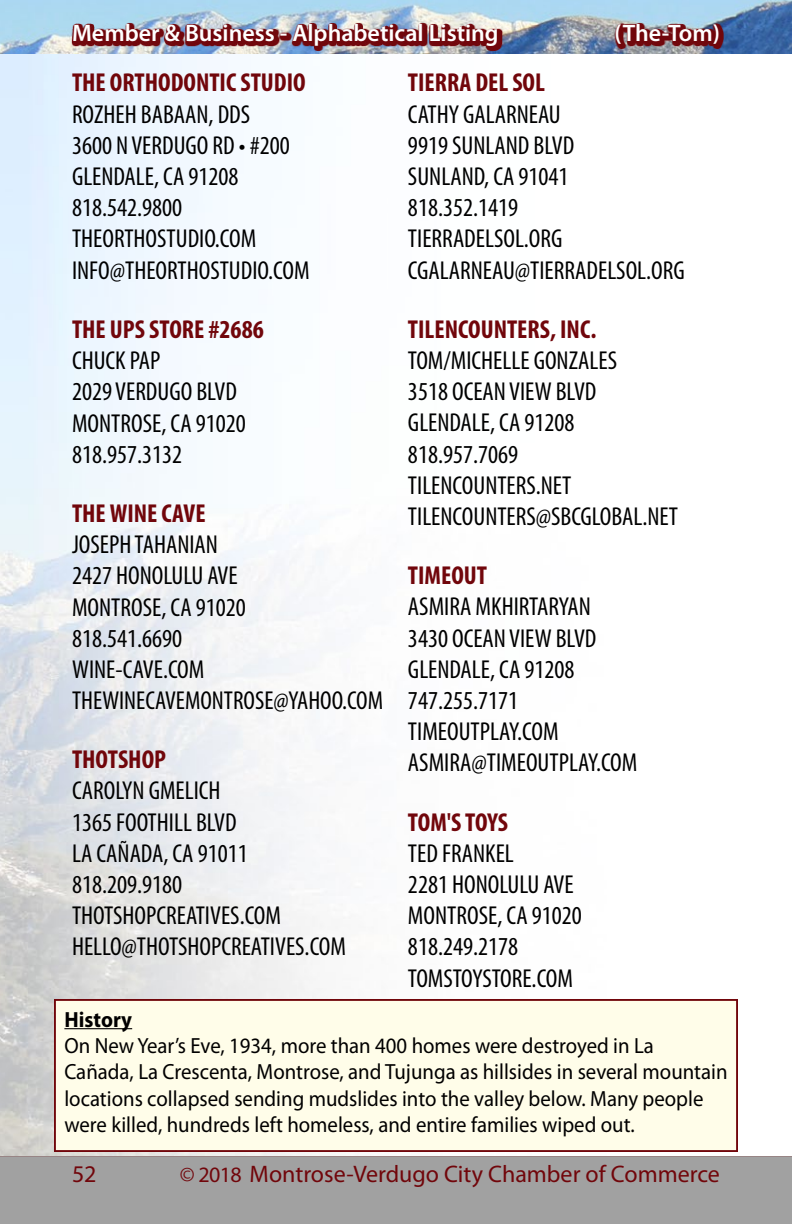
<style>
.page{position:relative;width:792px;height:1224px;background:#fff}
.page>*{position:absolute;margin:0;border:0;box-sizing:border-box;transform-origin:0 0}
.t1{font:condensed 26px/31.2px "Myriad Pro";color:#000}
.t2{font:24px "Myriad Pro";color:#71060b}
.t3{font:600 24px "Myriad Pro";color:#fff}
.t4{font:22px/26.4px "Myriad Pro";color:#000;scale:.95 1}
.s1{font-weight:700;color:#71060b}
.s2{font-weight:700}
.s3{font-size:22px}
</style>
<div class="page">
<div style="left:0;top:1155px;width:792px;height:69px;background:#a1a1a1"></div>
<img style="left:0;top:0;width:792px;height:54px">
<img style="left:71px;top:22px;width:653px;height:30px">
<div style="left:55px;top:1000px;width:682px;height:151px;background:#fffde9"></div>
<hr style="left:64px;top:1028px;width:68px;height:1px;background:#000">
<div style="left:54px;top:999px;width:684px;height:153px;border:2px solid #71060b"></div>
<p class="t3" style="left:72px;top:18px;width:428px">Member &amp; Business - Alphabetical Listing</p>
<p class="t3" style="left:615px;top:18px;width:107px">(The-Tom)</p>
<p class="t1" style="left:72px;top:67px;width:239px"><span class="s1">THE ORTHODONTIC STUDIO<br></span>ROZHEH BABAAN, DDS<br>3600 N VERDUGO RD • #200<br>GLENDALE, CA 91208<br>818.542.9800<br>THEORTHOSTUDIO.COM<br>INFO@THEORTHOSTUDIO.COM</p>
<p class="t1" style="left:72px;top:313px;width:193px"><span class="s1">THE UPS STORE #2686<br></span>CHUCK PAP<br>2029 VERDUGO BLVD<br>MONTROSE, CA 91020<br>818.957.3132</p>
<p class="t1" style="left:408px;top:67px;width:278px"><span class="s1">TIERRA DEL SOL<br></span>CATHY GALARNEAU<br>9919 SUNLAND BLVD<br>SUNLAND, CA 91041<br>818.352.1419<br>TIERRADELSOL.ORG<br>CGALARNEAU@TIERRADELSOL.ORG</p>
<p class="t1" style="left:408px;top:313px;width:272px"><span class="s1">TILENCOUNTERS, INC.<br></span>TOM/MICHELLE GONZALES<br>3518 OCEAN VIEW BLVD<br>GLENDALE, CA 91208<br>818.957.7069<br>TILENCOUNTERS.NET<br>TILENCOUNTERS@SBCGLOBAL.NET</p>
<p class="t1" style="left:408px;top:560px;width:231px"><span class="s1">TIMEOUT<br></span>ASMIRA MKHIRTARYAN<br>3430 OCEAN VIEW BLVD<br>GLENDALE, CA 91208<br>747.255.7171<br>TIMEOUTPLAY.COM<br>ASMIRA@TIMEOUTPLAY.COM</p>
<p class="t1" style="left:408px;top:806px;width:175px"><span class="s1">TOM'S TOYS<br></span>TED FRANKEL<br>2281 HONOLULU AVE<br>MONTROSE, CA 91020<br>818.249.2178<br>TOMSTOYSTORE.COM</p>
<p class="t4" style="left:64px;top:1006px;width:700px"><span class="s2">History<br></span>On New Year’s Eve, 1934, more than 400 homes were destroyed in La Cañada, La Crescenta, Montrose, and Tujunga as hillsides in several mountain locations collapsed sending mudslides into the valley below. Many people were killed, hundreds left homeless, and entire families wiped out.</p>
<p class="t1" style="left:72px;top:497px;width:313px"><span class="s1">THE WINE CAVE<br></span>JOSEPH TAHANIAN<br>2427 HONOLULU AVE<br>MONTROSE, CA 91020<br>818.541.6690<br>WINE-CAVE.COM<br>THEWINECAVEMONTROSE@YAHOO.COM</p>
<p class="t1" style="left:72px;top:744px;width:276px"><span class="s1">THOTSHOP<br></span>CAROLYN GMELICH<br>1365 FOOTHILL BLVD<br>LA CAÑADA, CA 91011<br>818.209.9180<br>THOTSHOPCREATIVES.COM<br>HELLO@THOTSHOPCREATIVES.COM</p>
<p class="t2" style="left:72px;top:1159px;width:26px">52</p>
<p class="t2" style="left:180px;top:1159px;width:542px"><span class="s3">© 2018</span> Montrose-Verdugo City Chamber of Commerce</p>
</div>
